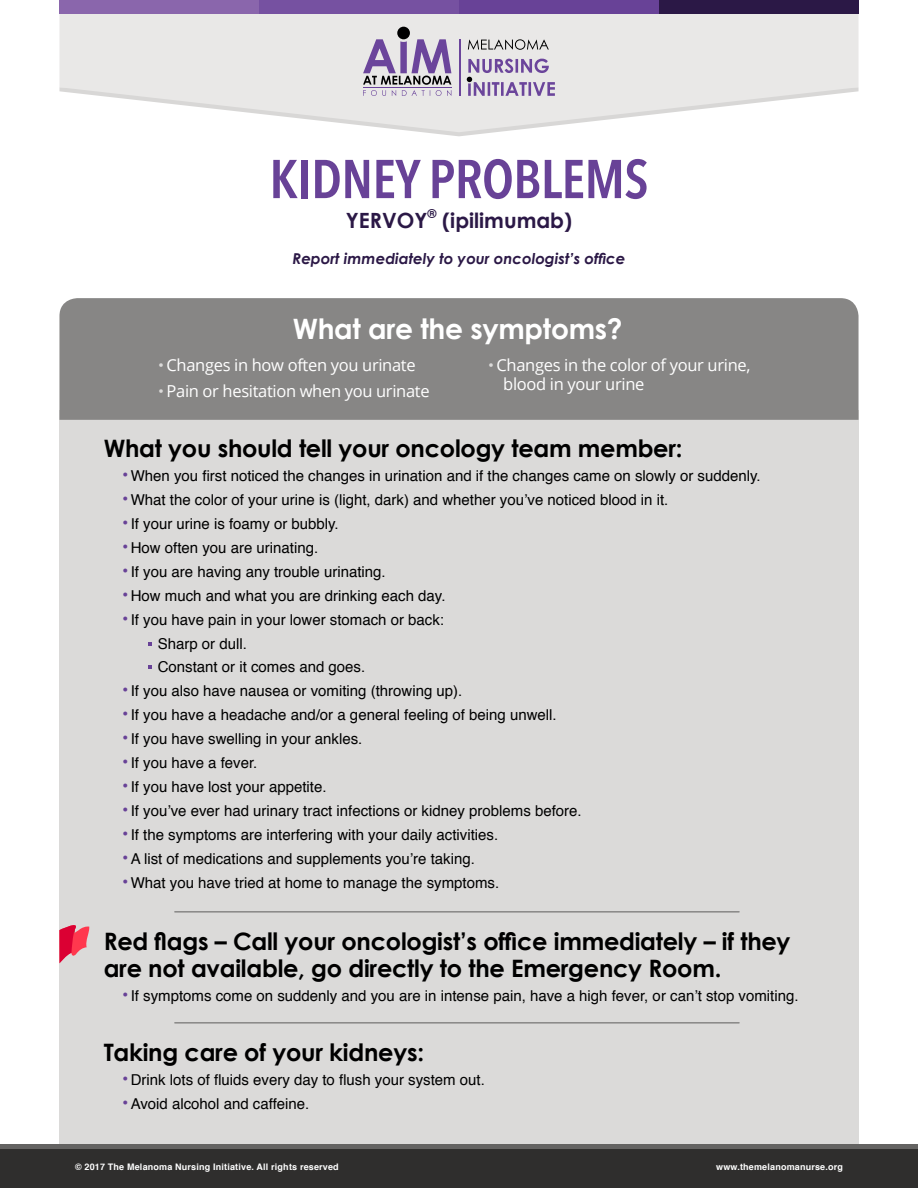
<style>
.page{position:relative;width:918px;height:1188px;background:#fff}
.page>*{position:absolute;margin:0;border:0;box-sizing:border-box;transform-origin:0 0}
.t1{font:600 54px "Avenir Next Condensed";letter-spacing:-.01em;color:#684297}
.t2{font:700 28.05px "Century Gothic";letter-spacing:-.01em;color:#fff}
.t3{font:700 24px/27px "Century Gothic";letter-spacing:-.01em;color:#000}
.t4{font:700 21px "Century Gothic";color:#2b1846}
.t5{font:16.5px/19.5px "Open Sans";letter-spacing:-.02em;color:#fff}
.t6{font:15px "Helvetica";color:#000}
.t7{font:italic 700 15px "Century Gothic";color:#2b1846}
.t8{font:700 12.3px "Century Gothic";color:#2b1846}
.t9{font:700 9px "Helvetica";letter-spacing:.02em;color:#fff}
.s1{font-family:"Helvetica";color:#dbdad9}
.s2{font-size:18px;color:#684297}
</style>
<div class="page">
<div style="left:59px;top:410px;width:800px;height:743px;background:#dbdad9"></div>
<div style="left:0;top:1149px;width:918px;height:39px;background:#2f2e2d"></div>
<div style="left:0;top:1144px;width:918px;height:5px;background:#646362"></div>
<div style="left:59px;top:14px;width:800px;height:25px;background:#e9e8e7"></div>
<div style="left:59px;top:0;width:200px;height:14px;background:#8a66ac"></div>
<div style="left:259px;top:0;width:200px;height:14px;background:#7651a1"></div>
<div style="left:659px;top:0;width:200px;height:14px;background:#2b1846"></div>
<div style="left:459px;top:0;width:200px;height:14px;background:#684297"></div>
<div style="left:397px;top:27px;width:13px;height:12px;background:#000;border-radius:50%"></div>
<svg style="left:59px;top:39px;width:800px;height:97px"></svg>
<hr style="left:175px;top:911px;width:564px;height:2px;background:#878685">
<hr style="left:175px;top:1022px;width:564px;height:2px;background:#878685">
<div style="left:59px;top:298px;width:800px;height:122px;background:#878685"></div>
<svg style="left:59px;top:925px;width:31px;height:38px"></svg>
<h1 class="t1" style="left:269px;top:133px;width:381px">KIDNEY PROBLEMS</h1>
<h3 class="t4" style="left:346px;top:204px;width:83px">YERVOY</h3>
<p class="t8" style="left:427px;top:204px;width:11px">®</p>
<h3 class="t4" style="left:442px;top:204px;width:131px">(ipilimumab)</h3>
<p class="t7" style="left:293px;top:247px;width:334px">Report immediately to your oncologist’s office</p>
<h2 class="t2" style="left:293px;top:307px;width:331px">What are the symptoms?</h2>
<p class="t5" style="left:158px;top:355px;width:259px"><span class="s1">•</span> Changes in how often you urinate</p>
<p class="t5" style="left:158px;top:381px;width:273px"><span class="s1">•</span> Pain or hesitation when you urinate</p>
<p class="t5" style="left:503px;top:355px;width:249px;text-indent:-15px"><span class="s1">•</span> Changes in the color of your urine, blood in your urine</p>
<h3 class="t3" style="left:104px;top:434px;width:580px">What you should tell your oncology team member:</h3>
<p class="t6" style="left:122px;top:464px;width:640px"><span class="s2">•</span>When you first noticed the changes in urination and if the changes came on slowly or suddenly.</p>
<p class="t6" style="left:122px;top:488px;width:548px"><span class="s2">•</span>What the color of your urine is (light, dark) and whether you’ve noticed blood in it.</p>
<p class="t6" style="left:122px;top:512px;width:218px"><span class="s2">•</span>If your urine is foamy or bubbly.</p>
<p class="t6" style="left:122px;top:536px;width:197px"><span class="s2">•</span>How often you are urinating.</p>
<p class="t6" style="left:122px;top:560px;width:265px"><span class="s2">•</span>If you are having any trouble urinating.</p>
<p class="t6" style="left:122px;top:584px;width:325px"><span class="s2">•</span>How much and what you are drinking each day.</p>
<p class="t6" style="left:122px;top:608px;width:323px"><span class="s2">•</span>If you have pain in your lower stomach or back:</p>
<p class="t6" style="left:143px;top:632px;width:106px"><span class="s2">•</span> Sharp or dull.</p>
<p class="t6" style="left:143px;top:656px;width:224px"><span class="s2">•</span> Constant or it comes and goes.</p>
<p class="t6" style="left:122px;top:680px;width:342px"><span class="s2">•</span>If you also have nausea or vomiting (throwing up).</p>
<p class="t6" style="left:122px;top:703px;width:436px"><span class="s2">•</span>If you have a headache and/or a general feeling of being unwell.</p>
<p class="t6" style="left:122px;top:727px;width:242px"><span class="s2">•</span>If you have swelling in your ankles.</p>
<p class="t6" style="left:122px;top:751px;width:137px"><span class="s2">•</span>If you have a fever.</p>
<p class="t6" style="left:122px;top:775px;width:206px"><span class="s2">•</span>If you have lost your appetite.</p>
<p class="t6" style="left:122px;top:799px;width:461px"><span class="s2">•</span>If you’ve ever had urinary tract infections or kidney problems before.</p>
<p class="t6" style="left:122px;top:823px;width:377px"><span class="s2">•</span>If the symptoms are interfering with your daily activities.</p>
<p class="t6" style="left:122px;top:847px;width:354px"><span class="s2">•</span>A list of medications and supplements you’re taking.</p>
<p class="t6" style="left:122px;top:871px;width:378px"><span class="s2">•</span>What you have tried at home to manage the symptoms.</p>
<h3 class="t3" style="left:104px;top:927px;width:688px">Red flags – Call your oncologist’s office immediately – if they are not available, go directly to the Emergency Room.</h3>
<p class="t6" style="left:122px;top:984px;width:678px"><span class="s2">•</span>If symptoms come on suddenly and you are in intense pain, have a high fever, or can’t stop vomiting.</p>
<h3 class="t3" style="left:104px;top:1038px;width:322px">Taking care of your kidneys:</h3>
<p class="t6" style="left:122px;top:1069px;width:364px"><span class="s2">•</span>Drink lots of fluids every day to flush your system out.</p>
<p class="t6" style="left:122px;top:1092px;width:189px"><span class="s2">•</span>Avoid alcohol and caffeine.</p>
<p class="t9" style="left:75px;top:1159px;width:265px">© 2017 The Melanoma Nursing Initiative. All rights reserved</p>
<p class="t9" style="left:716px;top:1159px;width:128px">www.themelanomanurse.org</p>
</div>
